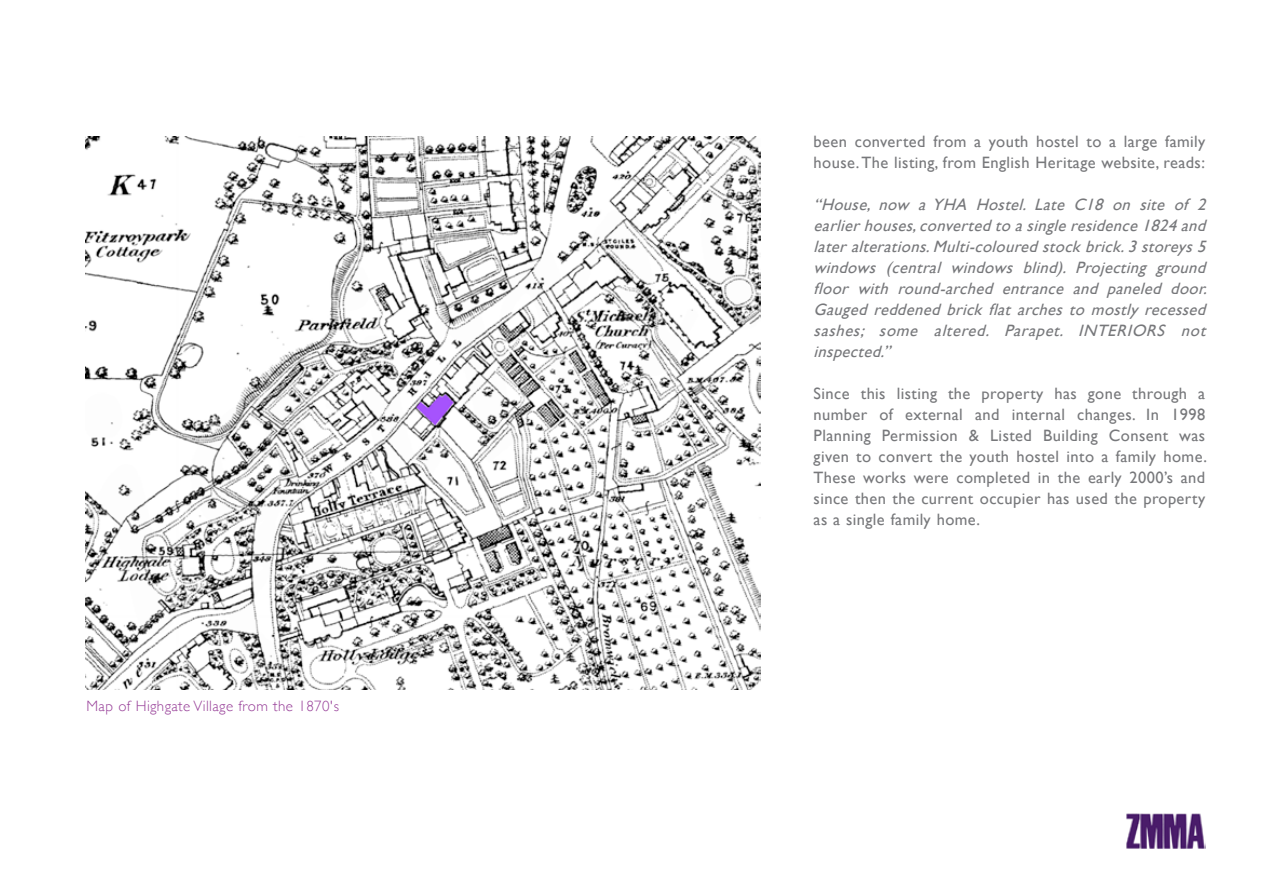
<style>
.page{position:relative;width:1263px;height:893px;background:#fff}
.page>*{position:absolute;margin:0;border:0;box-sizing:border-box;transform-origin:0 0}
.t1{font:16.5px/21px "Gill Sans";letter-spacing:.025em;color:#77787b}
.t2{font:italic 16.5px/21px "Gill Sans";letter-spacing:.025em;color:#77787b;text-align:justify}
.t3{font:300 15px "Gill Sans";letter-spacing:.025em;color:#963d97}
</style>
<div class="page">
<img style="left:1126px;top:813px;width:79px;height:36px">
<img style="left:85px;top:136px;width:675px;height:554px">
<p class="t3" style="left:87px;top:694px;width:254px">Map of Highgate Village from the 1870's</p>
<p class="t1" style="left:814px;top:131px;width:393px">been converted from a youth hostel to a large family house. The listing, from English Heritage website, reads:</p>
<p class="t2" style="left:814px;top:194px;width:400px">“House, now a YHA Hostel. Late C18 on site of 2 earlierhouses,converted to asingleresidence1824and lateralterations.Multi-coloured stockbrick.3storeys5 windows (central windows blind). Projecting ground floor with round-arched entrance and paneled door.<br>Gauged reddened brick flat arches to mostly recessed sashes; some altered. Parapet. INTERIORS not inspected.”</p>
<p class="t1" style="left:814px;top:383px;width:395px;text-align:justify">Since this listing the property has gone through a number of external and internal changes. In 1998<br>Planning Permission &amp; Listed Building Consent was given to convert the youth hostel into a family home.<br>These works were completed in the early 2000’s and since then the current occupier has used the property as a single family home.</p>
</div>
